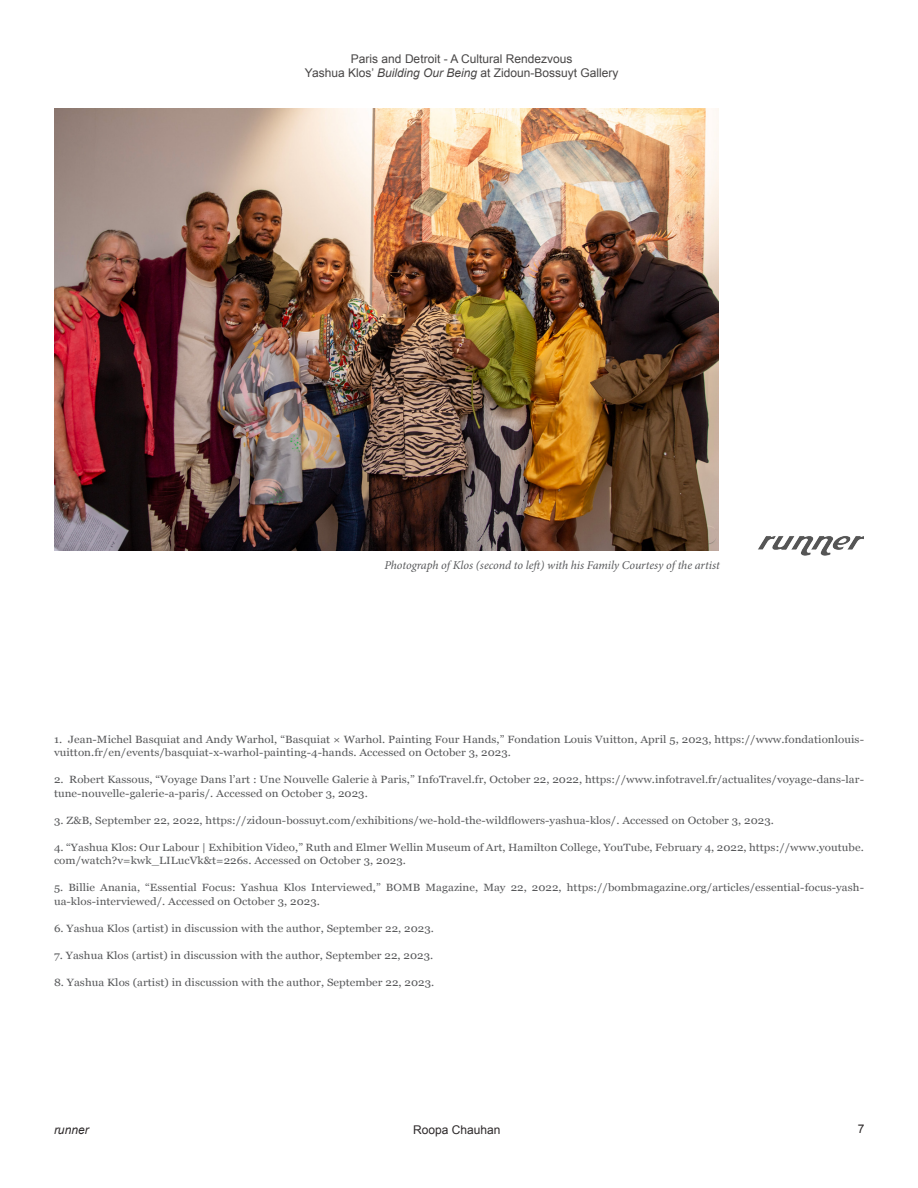
<style>
.page{position:relative;width:918px;height:1188px;background:#fff}
.page>*{position:absolute;margin:0;border:0;box-sizing:border-box;transform-origin:0 0}
.t1{font:12px/14.4px "Arial";color:#484646;text-align:center}
.t2{font:italic 12px "Minion Pro";letter-spacing:-.01em;color:#58595b}
.t3{font:12px "Arial";color:#2d292a}
.t4{font:italic 12px "Arial";color:#2d292a}
.t5{font:10.5px/13.5px "Georgia";letter-spacing:.005em;color:#58595b;scale:1.1 1}
.s1{font-style:italic}
</style>
<div class="page">
<img style="left:758px;top:536px;width:106px;height:20px">
<img style="left:54px;top:108px;width:664px;height:443px">
<p class="t1" style="left:305px;top:51px;width:315px">Paris and Detroit - A Cultural Rendezvous<br>Yashua Klos’ <span class="s1">Building Our Being</span> at Zidoun-Bossuyt Gallery</p>
<p class="t2" style="left:384px;top:557px;width:337px">Photograph of Klos (second to left) with his Family Courtesy of the artist</p>
<p class="t5" style="left:54px;top:732px;width:738px">1. Jean-Michel Basquiat and Andy Warhol, “Basquiat × Warhol. Painting Four Hands,” Fondation Louis Vuitton, April 5, 2023, https://www.fondationlouis&shy;vuitton.fr/en/events/basquiat-x-warhol-painting-4-hands. Accessed on October 3, 2023.</p>
<p class="t5" style="left:54px;top:773px;width:738px">2. Robert Kassous, “Voyage Dans l’art : Une Nouvelle Galerie à Paris,” InfoTravel.fr, October 22, 2022, https://www.infotravel.fr/actualites/voyage-dans-lar&shy;tune-nouvelle-galerie-a-paris/. Accessed on October 3, 2023.</p>
<p class="t5" style="left:54px;top:813px;width:656px">3. Z&amp;B, September 22, 2022, https://zidoun-bossuyt.com/exhibitions/we-hold-the-wildflowers-yashua-klos/. Accessed on October 3, 2023.</p>
<p class="t5" style="left:54px;top:840px;width:738px">4. “Yashua Klos: Our Labour | Exhibition Video,” Ruth and Elmer Wellin Museum of Art, Hamilton College, YouTube, February 4, 2022, https://www.youtube. com/watch?v=kwk_LILucVk&amp;t=226s. Accessed on October 3, 2023.</p>
<p class="t5" style="left:54px;top:881px;width:738px">5. Billie Anania, “Essential Focus: Yashua Klos Interviewed,” BOMB Magazine, May 22, 2022, https://bombmagazine.org/articles/essential-focus-yash&shy;ua-klos-interviewed/. Accessed on October 3, 2023.</p>
<p class="t5" style="left:54px;top:921px;width:347px">6. Yashua Klos (artist) in discussion with the author, September 22, 2023.</p>
<p class="t5" style="left:54px;top:948px;width:346px">7. Yashua Klos (artist) in discussion with the author, September 22, 2023.</p>
<p class="t5" style="left:54px;top:975px;width:347px">8. Yashua Klos (artist) in discussion with the author, September 22, 2023.</p>
<p class="t4" style="left:54px;top:1122px;width:36px">runner</p>
<p class="t3" style="left:413px;top:1122px;width:89px">Roopa Chauhan</p>
<p class="t3" style="left:858px;top:1121px;width:8px">7</p>
</div>
